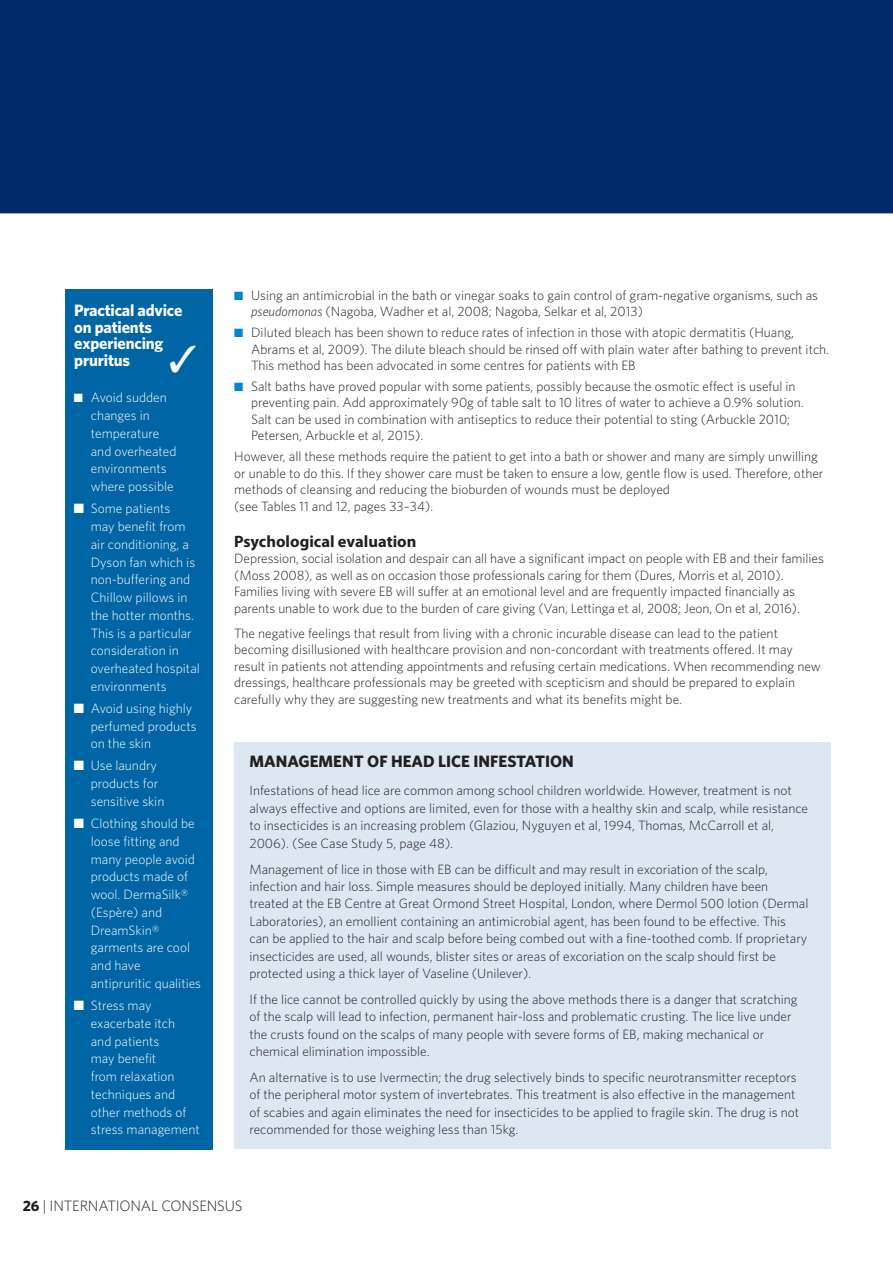
<style>
.page{position:relative;width:893px;height:1263px;background:#fff}
.page>*{position:absolute;margin:0;border:0;box-sizing:border-box;transform-origin:0 0}
.t1{font:700 16.5px/16.5px "Whitney";letter-spacing:-.01em;color:#fff}
.t2{font:700 16.5px "Whitney";color:#231f20}
.t3{font:700 16.5px "Myriad Pro";color:#231f20}
.t4{font:300 15px "Whitney";letter-spacing:-.01em;color:#231f20}
.t5{font:300 13.5px/16.5px "Whitney";color:#231f20}
.t6{font:300 13.5px/17.7px "Whitney";color:#fff}
.s1{color:#0087cd}
.s2{font-style:italic}
.s3{font-weight:700}
</style>
<div class="page">
<div style="left:0;top:0;width:892px;height:213px;background:#002a69"></div>
<svg style="left:892px;top:0;width:1px;height:213px"></svg>
<div style="left:65px;top:289px;width:148px;height:860px;background:#0065a4"></div>
<div style="left:234px;top:743px;width:596px;height:406px;background:#dde7f2"></div>
<p class="t1" style="left:74px;top:302px;width:110px">Practical advice on patients experiencing pruritus</p>
<p class="t6" style="left:91px;top:389px;width:87px;text-indent:-17px">■ Avoid sudden changes in temperature and overheated environments where possible</p>
<p class="t6" style="left:91px;top:499px;width:111px;text-indent:-17px">■ Some patients<br>may benefit from air conditioning, a<br>Dyson fan which is non-buffering and<br>Chillow pillows in the hotter months.<br>This is a particular consideration in overheated hospital environments</p>
<p class="t6" style="left:91px;top:699px;width:107px;text-indent:-17px">■ Avoid using highly perfumed products on the skin</p>
<p class="t6" style="left:91px;top:757px;width:75px;text-indent:-17px">■ Use laundry products for sensitive skin</p>
<p class="t6" style="left:91px;top:814px;width:112px;text-indent:-17px">■ Clothing should be loose fitting and many people avoid products made of wool. DermaSilk® (Espère) and<br>DreamSkin® garments are cool and have antipruritic qualities</p>
<p class="t6" style="left:91px;top:996px;width:111px;text-indent:-17px">■ Stress may exacerbate itch<br>and patients<br>may benefit<br>from relaxation techniques and other methods of stress management</p>
<p class="t5" style="left:251px;top:287px;width:568px;text-indent:-17px"><span class="s1">■</span> Using an antimicrobial in the bath or vinegar soaks to gain control of gram-negative organisms, such as <span class="s2">pseudomonas</span> (Nagoba, Wadher et al, 2008; Nagoba, Selkar et al, 2013)</p>
<p class="t5" style="left:251px;top:324px;width:579px;text-indent:-17px"><span class="s1">■</span> Diluted bleach has been shown to reduce rates of infection in those with atopic dermatitis (Huang,<br>Abrams et al, 2009). The dilute bleach should be rinsed off with plain water after bathing to prevent itch.<br>This method has been advocated in some centres for patients with EB</p>
<p class="t5" style="left:251px;top:378px;width:554px;text-indent:-17px"><span class="s1">■</span> Salt baths have proved popular with some patients, possibly because the osmotic effect is useful in preventing pain. Add approximately 90g of table salt to 10 litres of water to achieve a 0.9% solution.<br>Salt can be used in combination with antiseptics to reduce their potential to sting (Arbuckle 2010; Petersen, Arbuckle et al, 2015).</p>
<p class="t5" style="left:234px;top:448px;width:591px">However, all these methods require the patient to get into a bath or shower and many are simply unwilling or unable to do this. If they shower care must be taken to ensure a low, gentle flow is used. Therefore, other methods of cleansing and reducing the bioburden of wounds must be deployed<br>(see Tables 11 and 12, pages 33–34).</p>
<p class="t3" style="left:234px;top:530px;width:184px">Psychological evaluation</p>
<p class="t5" style="left:234px;top:550px;width:591px">Depression, social isolation and despair can all have a significant impact on people with EB and their families (Moss 2008), as well as on occasion those professionals caring for them (Dures, Morris et al, 2010).<br>Families living with severe EB will suffer at an emotional level and are frequently impacted financially as parents unable to work due to the burden of care giving (Van, Lettinga et al, 2008; Jeon, On et al, 2016).</p>
<p class="t5" style="left:234px;top:624px;width:588px">The negative feelings that result from living with a chronic incurable disease can lead to the patient becoming disillusioned with healthcare provision and non-concordant with treatments offered. It may result in patients not attending appointments and refusing certain medications. When recommending new dressings, healthcare professionals may be greeted with scepticism and should be prepared to explain carefully why they are suggesting new treatments and what its benefits might be.</p>
<p class="t2" style="left:249px;top:751px;width:326px">MANAGEMENT OF HEAD LICE INFESTATION</p>
<p class="t5" style="left:249px;top:782px;width:560px;line-height:17.4px">Infestations of head lice are common among school children worldwide. However, treatment is not always effective and options are limited, even for those with a healthy skin and scalp, while resistance to insecticides is an increasing problem (Glaziou, Nyguyen et al, 1994, Thomas, McCarroll et al, 2006). (See Case Study 5, page 48).</p>
<p class="t5" style="left:249px;top:860px;width:560px;line-height:17.4px">Management of lice in those with EB can be difficult and may result in excoriation of the scalp, infection and hair loss. Simple measures should be deployed initially. Many children have been treated at the EB Centre at Great Ormond Street Hospital, London, where Dermol 500 lotion (Dermal Laboratories), an emollient containing an antimicrobial agent, has been found to be effective. This can be applied to the hair and scalp before being combed out with a fine-toothed comb. If proprietary insecticides are used, all wounds, blister sites or areas of excoriation on the scalp should first be protected using a thick layer of Vaseline (Unilever).</p>
<p class="t5" style="left:249px;top:990px;width:550px;line-height:17.4px">If the lice cannot be controlled quickly by using the above methods there is a danger that scratching of the scalp will lead to infection, permanent hair-loss and problematic crusting. The lice live under the crusts found on the scalps of many people with severe forms of EB, making mechanical or chemical elimination impossible.</p>
<p class="t5" style="left:249px;top:1068px;width:551px;line-height:17.4px">An alternative is to use Ivermectin; the drug selectively binds to specific neurotransmitter receptors of the peripheral motor system of invertebrates. This treatment is also effective in the management of scabies and again eliminates the need for insecticides to be applied to fragile skin. The drug is not recommended for those weighing less than 15kg.</p>
<p class="t4" style="left:23px;top:1197px;width:221px"><span class="s3">26</span> | INTERNATIONAL CONSENSUS</p>
</div>
